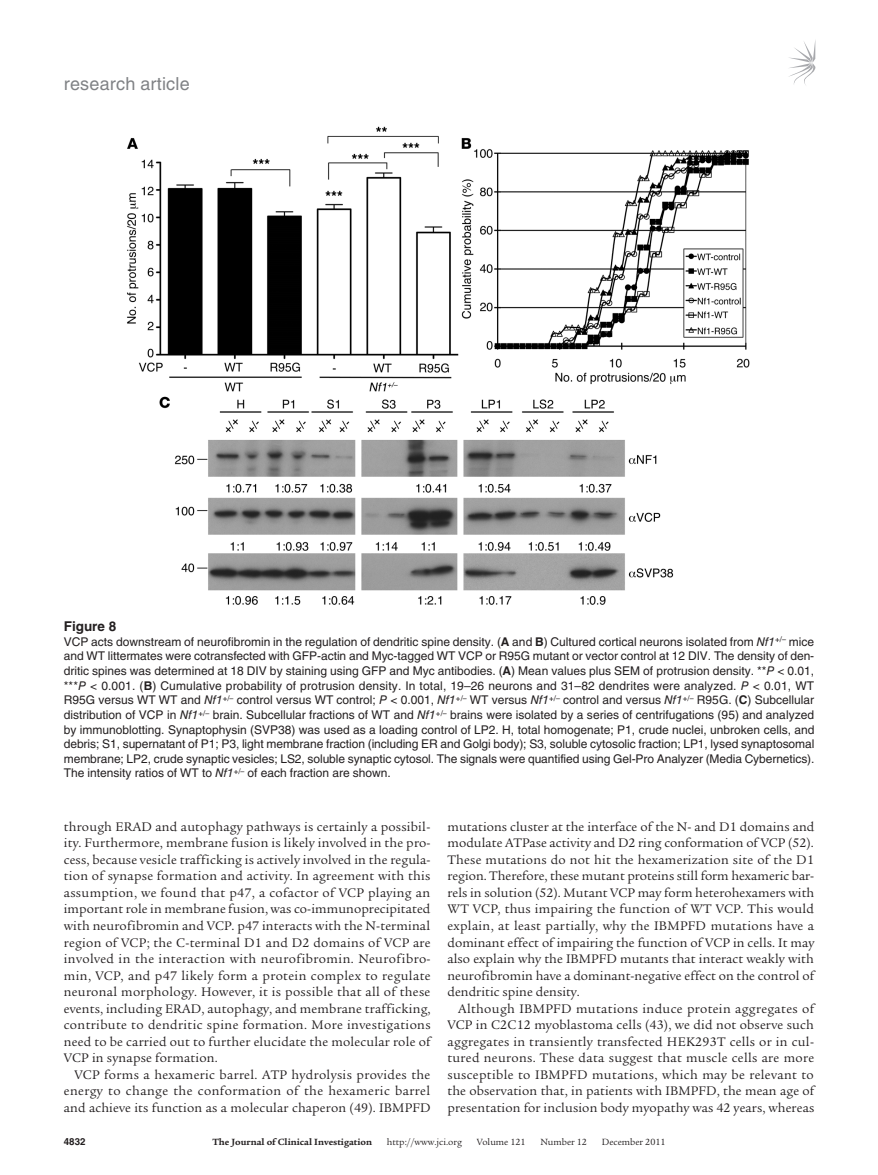
<style>
.page{position:relative;width:878px;height:1175px;background:#fff}
.page>*{position:absolute;margin:0;border:0;box-sizing:border-box;transform-origin:0 0}
.t1{font:18px "Helvetica LT Std";letter-spacing:.01em;color:#808285}
.t2{font:13.5px/16.5px "Legacy Serif Std";letter-spacing:.01em;color:#231f20;text-align:justify}
.t3{font:700 13.5px "Helvetica LT Std";color:#231f20}
.t4{font:12px/14.7px "Helvetica LT Std";color:#231f20;text-align:justify}
.t5{font:9.75px "Legacy Serif Std";color:#231f20}
.t6{font:700 9.75px "Legacy Serif Std";color:#231f20}
.t7{font:700 9.75px "Helvetica LT Std";color:#231f20}
.s1{font-weight:700}
.s2{font-style:italic}
</style>
<div class="page">
<svg style="left:789px;top:42px;width:26px;height:43px"></svg>
<img style="left:127px;top:126px;width:623px;height:479px">
<h1 class="t1" style="left:64px;top:73px;width:127px">research article</h1>
<p class="t3" style="left:64px;top:618px;width:54px">Figure 8</p>
<p class="t4" style="left:64px;top:634px;width:752px">VCP acts downstream of neurofibromin in the regulation of dendritic spine density. (<span class="s1">A</span> and <span class="s1">B</span>) Cultured cortical neurons isolated from <span class="s2">Nf1</span><sup>+/–</sup> mice and WT littermates were cotransfected with GFP-actin and Myc-tagged WT VCP or R95G mutant or vector control at 12 DIV. The density of den&shy;dritic spines was determined at 18 DIV by staining using GFP and Myc antibodies. (<span class="s1">A</span>) Mean values plus SEM of protrusion density. **<span class="s2">P</span> &lt; 0.01, ***<span class="s2">P</span> &lt; 0.001. (<span class="s1">B</span>) Cumulative probability of protrusion density. In total, 19–26 neurons and 31–82 dendrites were analyzed. <span class="s2">P</span> &lt; 0.01, WT R95G versus WT WT and <span class="s2">Nf1</span><sup>+/–</sup> control versus WT control; <span class="s2">P</span> &lt; 0.001, <span class="s2">Nf1</span><sup>+/–</sup> WT versus <span class="s2">Nf1</span><sup>+/–</sup> control and versus <span class="s2">Nf1</span><sup>+/–</sup> R95G. (<span class="s1">C</span>) Subcellular distribution of VCP in <span class="s2">Nf1</span><sup>+/–</sup> brain. Subcellular fractions of WT and <span class="s2">Nf1</span><sup>+/–</sup> brains were isolated by a series of centrifugations (95) and analyzed by immunoblotting. Synaptophysin (SVP38) was used as a loading control of LP2. H, total homogenate; P1, crude nuclei, unbroken cells, and debris; S1, supernatant of P1; P3, light membrane fraction (including ER and Golgi body); S3, soluble cytosolic fraction; LP1, lysed synaptosomal membrane; LP2, crude synaptic vesicles; LS2, soluble synaptic cytosol. The signals were quantified using Gel-Pro Analyzer (Media Cybernetics).<br>The intensity ratios of WT to <span class="s2">Nf1</span><sup>+/–</sup> of each fraction are shown.</p>
<p class="t2" style="left:64px;top:818px;width:368px">through ERAD and autophagy pathways is certainly a possibil&shy;ity. Furthermore, membrane fusion is likely involved in the pro&shy;cess, because vesicle trafficking is actively involved in the regula&shy;tion of synapse formation and activity. In agreement with this assumption, we found that p47, a cofactor of VCP playing an important role in membrane fusion, was co-immunoprecipitated with neurofibromin and VCP. p47 interacts with the N-terminal region of VCP; the C-terminal D1 and D2 domains of VCP are involved in the interaction with neurofibromin. Neurofibro&shy;min, VCP, and p47 likely form a protein complex to regulate neuronal morphology. However, it is possible that all of these events, including ERAD, autophagy, and membrane trafficking, contribute to dendritic spine formation. More investigations need to be carried out to further elucidate the molecular role of VCP in synapse formation.</p>
<p class="t2" style="left:64px;top:1066px;width:368px;text-indent:11px">VCP forms a hexameric barrel. ATP hydrolysis provides the energy to change the conformation of the hexameric barrel and achieve its function as a molecular chaperon (49). IBMPFD</p>
<p class="t2" style="left:447px;top:818px;width:368px">mutations cluster at the interface of the N- and D1 domains and modulate ATPase activity and D2 ring conformation of VCP (52).<br>These mutations do not hit the hexamerization site of the D1 region. Therefore, these mutant proteins still form hexameric bar&shy;rels in solution (52). Mutant VCP may form heterohexamers with WT VCP, thus impairing the function of WT VCP. This would explain, at least partially, why the IBMPFD mutations have a dominant effect of impairing the function of VCP in cells. It may also explain why the IBMPFD mutants that interact weakly with neurofibromin have a dominant-negative effect on the control of dendritic spine density.</p>
<p class="t2" style="left:447px;top:1000px;width:368px;text-indent:11px">Although IBMPFD mutations induce protein aggregates of VCP in C2C12 myoblastoma cells (43), we did not observe such aggregates in transiently transfected HEK293T cells or in cul&shy;tured neurons. These data suggest that muscle cells are more susceptible to IBMPFD mutations, which may be relevant to the observation that, in patients with IBMPFD, the mean age of presentation for inclusion body myopathy was 42 years, whereas</p>
<p class="t7" style="left:64px;top:1135px;width:23px">4832</p>
<p class="t6" style="left:212px;top:1135px;width:161px">The Journal of Clinical Investigation</p>
<p class="t5" style="left:387px;top:1136px;width:77px">http://www.jci.org</p>
<p class="t5" style="left:476px;top:1136px;width:50px">Volume 121</p>
<p class="t5" style="left:540px;top:1136px;width:48px">Number 12</p>
<p class="t5" style="left:601px;top:1136px;width:65px">December 2011</p>
</div>
